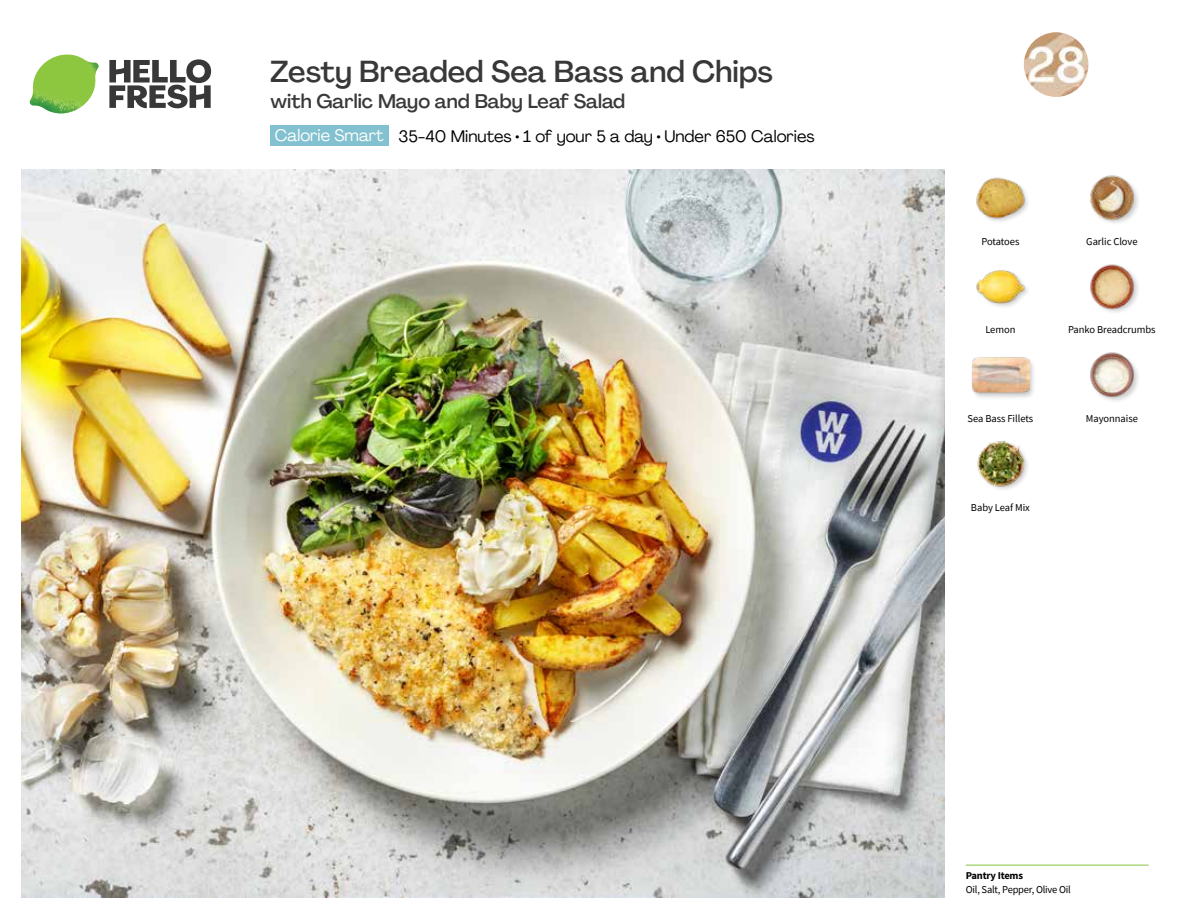
<style>
.page{position:relative;width:1188px;height:918px;background:#fff}
.page>*{position:absolute;margin:0;border:0;box-sizing:border-box;transform-origin:0 0}
.t1{font:500 30px "Agrandir";color:#383839}
.t2{font:500 19.5px "Agrandir";color:#383839}
.t3{font:16.5px "Agrandir";color:#000}
.t4{font:10.5px "Source Sans Pro";letter-spacing:-.005em;color:#000}
.t5{font:700 10.5px "Source Sans Pro";letter-spacing:-.02em;color:#000}
.s1{color:#fff}
</style>
<div class="page">
<svg style="left:109px;top:59px;width:102px;height:49px"></svg>
<img style="left:30px;top:55px;width:69px;height:59px">
<img style="left:21px;top:170px;width:924px;height:728px">
<hr style="left:966px;top:865px;width:183px;height:1px;background:#82c341">
<div style="left:271px;top:126px;width:118px;height:20px;background:#82c1cf"></div>
<div style="left:971px;top:356px;width:65px;height:44px;background:#000;opacity:.2"></div>
<img style="left:972px;top:356px;width:57px;height:44px">
<img style="left:977px;top:440px;width:51px;height:50px">
<img style="left:1090px;top:352px;width:48px;height:49px">
<img style="left:976px;top:177px;width:52px;height:45px">
<img style="left:976px;top:270px;width:52px;height:37px">
<img style="left:1090px;top:264px;width:48px;height:48px">
<img style="left:1090px;top:175px;width:48px;height:48px">
<svg style="left:1023px;top:32px;width:66px;height:65px"></svg>
<h1 class="t1" style="left:271px;top:53px;width:504px">Zesty Breaded Sea Bass and Chips</h1>
<h2 class="t2" style="left:271px;top:89px;width:356px">with Garlic Mayo and Baby Leaf Salad</h2>
<h3 class="t3" style="left:275px;top:126px;width:541px"><span class="s1">Calorie Smart</span> 35-40 Minutes • 1 of your 5 a day • Under 650 Calories</h3>
<p class="t4" style="left:981px;top:234px;width:40px">Potatoes</p>
<p class="t4" style="left:1086px;top:234px;width:53px">Garlic Clove</p>
<p class="t4" style="left:985px;top:323px;width:32px">Lemon</p>
<p class="t4" style="left:1068px;top:323px;width:89px">Panko Breadcrumbs</p>
<p class="t4" style="left:968px;top:412px;width:67px">Sea Bass Fillets</p>
<p class="t4" style="left:1086px;top:412px;width:53px">Mayonnaise</p>
<p class="t4" style="left:971px;top:501px;width:60px">Baby Leaf Mix</p>
<p class="t5" style="left:966px;top:868px;width:59px">Pantry Items</p>
<p class="t4" style="left:966px;top:883px;width:107px">Oil, Salt, Pepper, Olive Oil</p>
</div>
